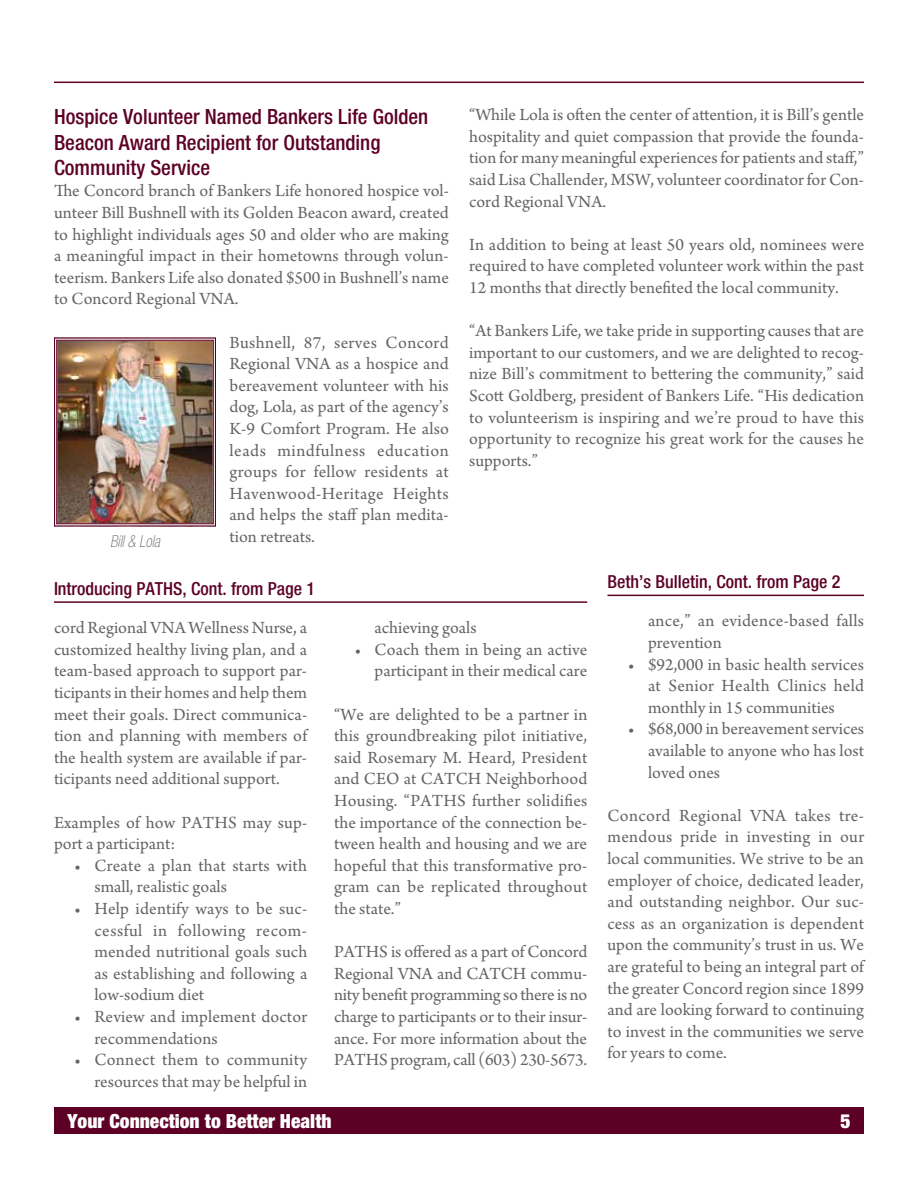
<style>
.page{position:relative;width:918px;height:1188px;background:#fff}
.page>*{position:absolute;margin:0;border:0;box-sizing:border-box;transform-origin:0 0}
.t1{font:500 condensed 21px/25.2px "Helvetica Neue";color:#5d0025}
.t2{font:900 condensed 19.5px "Helvetica Neue";color:#fff}
.t3{font:18px/21.6px "Arno Pro";color:#636466;text-align:justify}
.t4{font:500 condensed 18px "Helvetica Neue";color:#5d0025}
.t5{font:italic 100 condensed 16.5px "Helvetica Neue";color:#636466;scale:.9 1}
</style>
<div class="page">
<div style="left:54px;top:1107px;width:810px;height:27px;background:#5d0025"></div>
<hr style="left:54px;top:82px;width:810px;height:1px;background:#5d0025">
<img style="left:54px;top:337px;width:162px;height:190px">
<div style="left:56px;top:340px;width:158px;height:184px;border:1px solid #5d0025"></div>
<hr style="left:54px;top:601px;width:533px;height:2px;background:#5d0025">
<hr style="left:608px;top:595px;width:256px;height:1px;background:#5d0025">
<p class="t1" style="left:54px;top:104px;width:376px">Hospice Volunteer Named Bankers Life Golden<br>Beacon Award Recipient for Outstanding<br>Community Service</p>
<p class="t3" style="left:54px;top:181px;width:396px">The Concord branch of Bankers Life honored hospice vol&shy;unteer Bill Bushnell with its Golden Beacon award, created to highlight individuals ages 50 and older who are making a meaningful impact in their hometowns through volun&shy;teerism. Bankers Life also donated $500 in Bushnell’s name to Concord Regional VNA.</p>
<p class="t3" style="left:230px;top:332px;width:221px">Bushnell, 87, serves Concord Regional VNA as a hospice and bereavement volunteer with his dog, Lola, as part of the agency’s K-9 Comfort Program. He also leads mindfulness education groups for fellow residents at Havenwood-Heritage Heights and helps the staff plan medita&shy;tion retreats.</p>
<p class="t5" style="left:110px;top:531px;width:57px">Bill &amp; Lola</p>
<p class="t3" style="left:469px;top:105px;width:396px">“While Lola is often the center of attention, it is Bill’s gentle hospitality and quiet compassion that provide the founda&shy;tion for many meaningful experiences for patients and staff,” said Lisa Challender, MSW, volunteer coordinator for Con&shy;cord Regional VNA.</p>
<p class="t3" style="left:469px;top:235px;width:397px">In addition to being at least 50 years old, nominees were required to have completed volunteer work within the past 12 months that directly benefited the local community.</p>
<p class="t3" style="left:469px;top:321px;width:397px">“At Bankers Life, we take pride in supporting causes that are important to our customers, and we are delighted to recog&shy;nize Bill’s commitment to bettering the community,” said Scott Goldberg, president of Bankers Life. “His dedication to volunteerism is inspiring and we’re proud to have this opportunity to recognize his great work for the causes he supports.”</p>
<p class="t4" style="left:54px;top:577px;width:263px">Introducing PATHS, Cont. from Page 1</p>
<p class="t4" style="left:608px;top:571px;width:234px">Beth’s Bulletin, Cont. from Page 2</p>
<p class="t3" style="left:54px;top:618px;width:255px">cord Regional VNA Wellness Nurse, a customized healthy living plan, and a team-based approach to support par&shy;ticipants in their homes and help them meet their goals. Direct communica&shy;tion and planning with members of the health system are available if par&shy;ticipants need additional support.</p>
<p class="t3" style="left:54px;top:812px;width:255px">Examples of how PATHS may sup&shy;port a participant:</p>
<p class="t3" style="left:94px;top:856px;width:214px;text-indent:-20px">• Create a plan that starts with small, realistic goals</p>
<p class="t3" style="left:94px;top:899px;width:214px;text-indent:-20px">• Help identify ways to be suc&shy;cessful in following recom&shy;mended nutritional goals such as establishing and following a low-sodium diet</p>
<p class="t3" style="left:94px;top:1007px;width:214px;text-indent:-20px">• Review and implement doctor recommendations</p>
<p class="t3" style="left:74px;top:1050px;width:234px;text-align:right">• Connect them to community resources that may be helpful in</p>
<p class="t3" style="left:375px;top:618px;width:103px">achieving goals</p>
<p class="t3" style="left:354px;top:640px;width:234px;text-align:right">• Coach them in being an active participant in their medical care</p>
<p class="t3" style="left:334px;top:704px;width:255px">“We are delighted to be a partner in this groundbreaking pilot initiative, said Rosemary M. Heard, President and CEO at CATCH Neighborhood Housing. “PATHS further solidifies the importance of the connection be&shy;tween health and housing and we are hopeful that this transformative pro&shy;gram can be replicated throughout the state.”</p>
<p class="t3" style="left:334px;top:942px;width:255px">PATHS is offered as a part of Concord Regional VNA and CATCH commu&shy;nity benefit programming so there is no charge to participants or to their insur&shy;ance. For more information about the PATHS program, call (603) 230-5673.</p>
<p class="t3" style="left:648px;top:611px;width:218px">ance,” an evidence-based falls prevention</p>
<p class="t3" style="left:648px;top:654px;width:218px;text-indent:-20px">• $92,000 in basic health services at Senior Health Clinics held monthly in 15 communities</p>
<p class="t3" style="left:648px;top:719px;width:218px;text-indent:-20px">• $68,000 in bereavement services available to anyone who has lost loved ones</p>
<p class="t3" style="left:608px;top:806px;width:258px">Concord Regional VNA takes tre&shy;mendous pride in investing in our local communities. We strive to be an employer of choice, dedicated leader, and outstanding neighbor. Our suc&shy;cess as an organization is dependent upon the community’s trust in us. We are grateful to being an integral part of the greater Concord region since 1899 and are looking forward to continuing to invest in the communities we serve for years to come.</p>
<p class="t2" style="left:68px;top:1109px;width:266px">Your Connection to Better Health</p>
<p class="t2" style="left:840px;top:1109px;width:12px">5</p>
</div>
